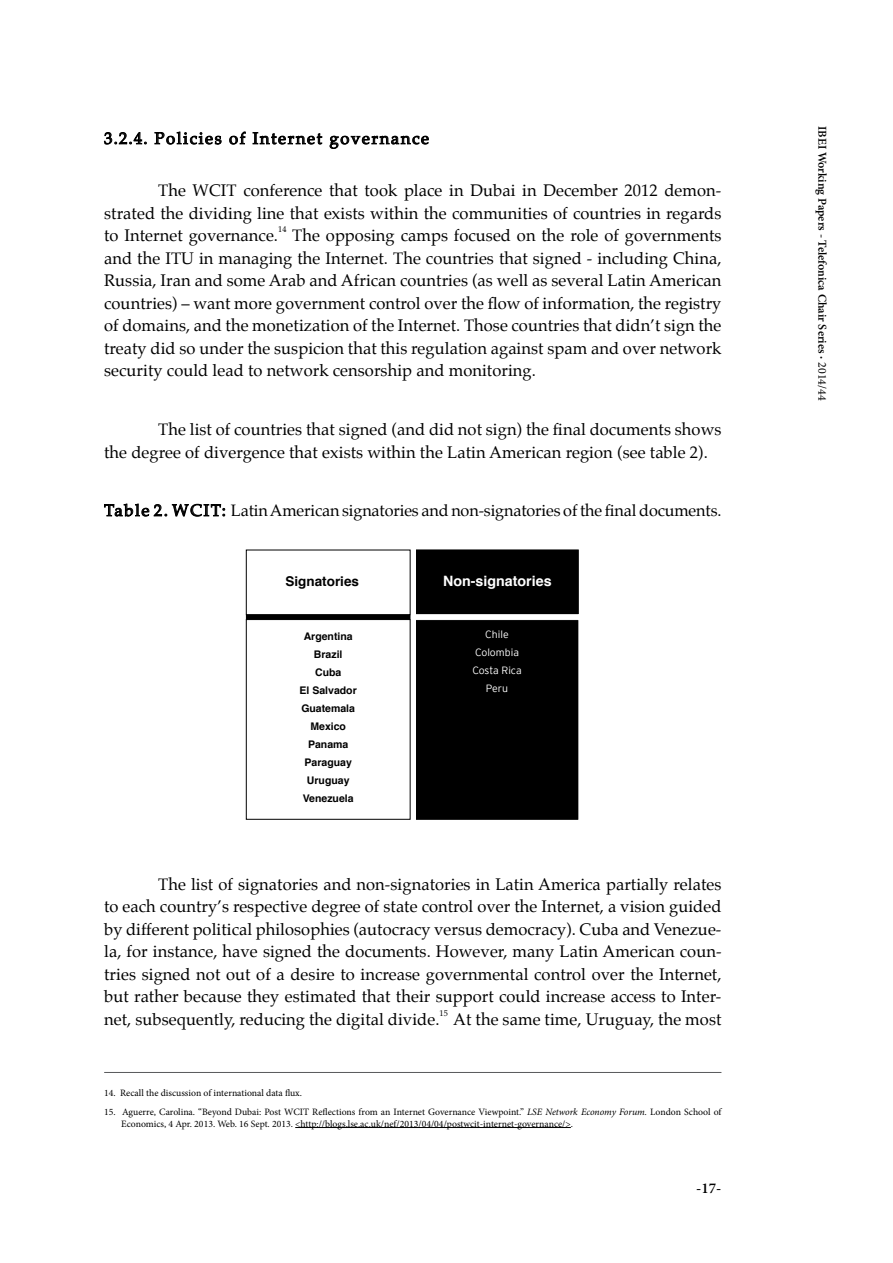
<style>
.page{position:relative;width:893px;height:1263px;background:#fff}
.page>*{position:absolute;margin:0;border:0;box-sizing:border-box;transform-origin:0 0}
.t1{font:16.5px/22.5px "Palatino";letter-spacing:.005em;color:#000;text-align:justify}
.t2{font:16.5px "Palatino";letter-spacing:.1em;color:#000}
.t3{font:16.2px "Palatino";letter-spacing:-.01em;color:#000}
.t4{font:600 15px "Minion Pro";color:#000}
.t5{font:700 14.25px "Helvetica";color:#fff}
.t6{font:700 13.5px "Helvetica";color:#000}
.t7{font:600 12px "Minion Pro";color:#000}
.t8{font:700 10.5px/18px "Helvetica";color:#000;text-align:center}
.t9{font:300 10.5px/18px "Interstate";color:#fff;text-align:center}
.t10{font:9.75px/11.7px "Minion Pro";color:#000}
.t11{font:8.25px "Palatino";color:#000}
.s1{font-size:16.5px}
.s2{font-style:italic}
.s3{font-weight:700}
.s4{font-weight:400}
</style>
<div class="page">
<svg style="left:104px;top:132px;width:43px;height:13px"></svg>
<svg style="left:154px;top:131px;width:68px;height:14px"></svg>
<svg style="left:229px;top:131px;width:17px;height:14px"></svg>
<svg style="left:252px;top:132px;width:71px;height:13px"></svg>
<svg style="left:329px;top:135px;width:100px;height:14px"></svg>
<svg style="left:104px;top:503px;width:122px;height:14px"></svg>
<div style="left:415px;top:549px;width:164px;height:66px;background:#000"></div>
<div style="left:415px;top:549px;width:165px;height:66px;border:1px solid #fff"></div>
<div style="left:246px;top:619px;width:164px;height:201px;border:1px solid #000"></div>
<div style="left:415px;top:619px;width:164px;height:201px;background:#000"></div>
<div style="left:415px;top:619px;width:164px;height:202px;border:1px solid #fff"></div>
<div style="left:246px;top:615px;width:164px;height:5px;background:#000"></div>
<div style="left:246px;top:550px;width:164px;height:65px;border:1px solid #000"></div>
<hr style="left:104px;top:1072px;width:617px;height:1px;background:#58595b">
<hr style="left:295px;top:1127px;width:276px;height:1px;background:#000">
<p class="t2" style="left:104px;top:125px;width:326px">3.2.4. Policies of Internet governance</p>
<p class="t1" style="left:104px;top:179px;width:619px;text-indent:54px">The WCIT conference that took place in Dubai in December 2012 demon&shy;strated the dividing line that exists within the communities of countries in regards to Internet governance.</p>
<p class="t11" style="left:278px;top:223px;width:10px">14</p>
<p class="t1" style="left:104px;top:224px;width:619px;text-indent:188px">The opposing camps focused on the role of governments and the ITU in managing the Internet. The countries that signed - including China, Russia, Iran and some Arab and African countries (as well as several Latin American countries) – want more government control over the flow of information, the registry of domains, and the monetization of the Internet. Those countries that didn’t sign the treaty did so under the suspicion that this regulation against spam and over network security could lead to network censorship and monitoring.</p>
<p class="t1" style="left:104px;top:418px;width:619px;text-indent:54px">The list of countries that signed (and did not sign) the final documents shows the degree of divergence that exists within the Latin American region (see table 2).</p>
<p class="t3" style="left:104px;top:497px;width:619px"><span class="s1">Table 2. WCIT:</span> Latin American signatories and non-signatories of the final documents.</p>
<p class="t6" style="left:285px;top:570px;width:75px">Signatories</p>
<p class="t5" style="left:443px;top:570px;width:110px">Non-signatories</p>
<p class="t8" style="left:300px;top:628px;width:59px">Argentina<br>Brazil<br>Cuba<br>El Salvador<br>Guatemala<br>Mexico<br>Panama<br>Paraguay<br>Uruguay<br>Venezuela</p>
<p class="t9" style="left:472px;top:625px;width:51px">Chile<br>Colombia<br>Costa Rica<br>Peru</p>
<p class="t1" style="left:104px;top:872px;width:619px;text-indent:54px">The list of signatories and non-signatories in Latin America partially relates to each country’s respective degree of state control over the Internet, a vision guided by different political philosophies (autocracy versus democracy). Cuba and Venezue&shy;la, for instance, have signed the documents. However, many Latin American coun&shy;tries signed not out of a desire to increase governmental control over the Internet, but rather because they estimated that their support could increase access to Inter&shy;net, subsequently, reducing the digital divide.</p>
<p class="t11" style="left:440px;top:1006px;width:10px">15</p>
<p class="t1" style="left:453px;top:1007px;width:270px">At the same time, Uruguay, the most</p>
<p class="t10" style="left:104px;top:1087px;width:199px">14. Recall the discussion of international data flux.</p>
<p class="t10" style="left:121px;top:1106px;width:602px;text-indent:-17px">15. Aguerre, Carolina. “Beyond Dubai: Post WCIT Reflections from an Internet Governance Viewpoint.” <span class="s2">LSE Network Economy Forum.</span> London School of<br>Economics, 4 Apr. 2013. Web. 16 Sept. 2013. &lt;http://blogs.lse.ac.uk/nef/2013/04/04/postwcit-internet-governance/&gt;.</p>
<p class="t4" style="left:696px;top:1178px;width:27px">-17-</p>
<p class="t7" style="left:831px;top:126px;width:276px;rotate:90deg">IBEI Working Papers - Telefonica Chair Series <span class="s3">·</span> <span class="s4">2014/44</span></p>
</div>
